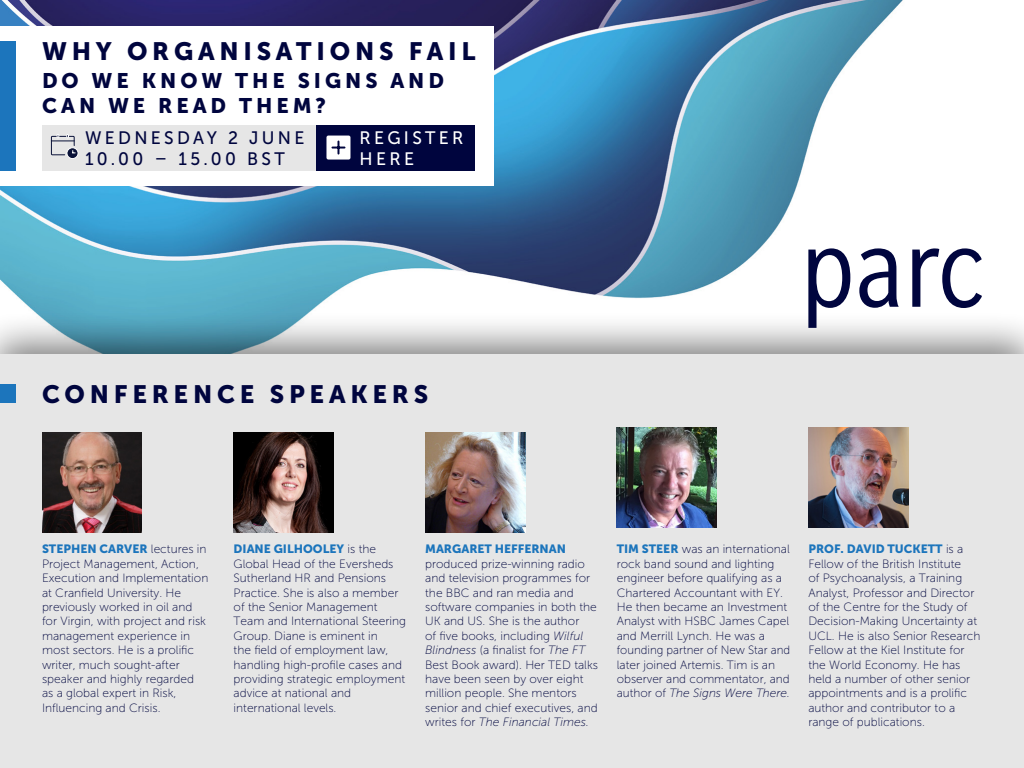
<style>
.page{position:relative;width:1024px;height:768px;background:#fff}
.page>*{position:absolute;margin:0;border:0;box-sizing:border-box;transform-origin:0 0}
.t1{font:25px "Museo Sans 900";letter-spacing:.19em;color:#00053e}
.t2{font:21px/25.2px "Museo Sans 900";letter-spacing:.19em;color:#00053e}
.t3{font:18px/21.6px "Museo Sans 500";letter-spacing:.19em;color:#00053e}
.t4{font:18px/21.6px "Museo Sans 500";letter-spacing:.19em;color:#fff}
.t5{font:12px/14.4px "Museo Sans 100";color:#00053e}
.t6{font:12px "Museo Sans 900";color:#1c75bc}
.s1{font-family:"Museo Sans 100";color:#00053e}
.s2{font-style:italic}
.s3{font-family:"Museo Sans 900";color:#1c75bc}
</style>
<div class="page">
<img style="left:0;top:0;width:903px;height:311px">
<div style="left:0;top:311px;width:1024px;height:457px;background:#000;opacity:.5"></div>
<div style="left:0;top:355px;width:1024px;height:413px;background:#e6e6e6"></div>
<div style="left:0;top:384px;width:16px;height:19px;background:#1c75bc"></div>
<img style="left:42px;top:433px;width:100px;height:100px">
<img style="left:425px;top:433px;width:100px;height:100px">
<img style="left:617px;top:427px;width:100px;height:100px">
<img style="left:808px;top:427px;width:100px;height:100px">
<img style="left:234px;top:433px;width:100px;height:100px">
<svg style="left:808px;top:248px;width:42px;height:80px"></svg>
<svg style="left:859px;top:248px;width:40px;height:60px"></svg>
<svg style="left:912px;top:248px;width:70px;height:60px"></svg>
<div style="left:0;top:26px;width:494px;height:160px;background:#fff"></div>
<div style="left:0;top:41px;width:16px;height:129px;background:#1c75bc"></div>
<div style="left:42px;top:125px;width:281px;height:45px;background:#e6e6e6"></div>
<svg style="left:67px;top:148px;width:11px;height:11px"></svg>
<div style="left:66px;top:147px;width:13px;height:12px;border:1px solid #fff;border-radius:50%"></div>
<svg style="left:50px;top:134px;width:25px;height:22px"></svg>
<div style="left:317px;top:125px;width:158px;height:45px;background:#00053e"></div>
<div style="left:326px;top:136px;width:24px;height:24px;background:#fff;border-radius:2px"></div>
<svg style="left:332px;top:141px;width:13px;height:13px"></svg>
<h1 class="t1" style="left:42px;top:37px;width:435px">WHY ORGANISATIONS FAIL</h1>
<h2 class="t2" style="left:42px;top:68px;width:404px">DO WE KNOW THE SIGNS AND<br>CAN WE READ THEM?</h2>
<h3 class="t3" style="left:85px;top:127px;width:221px">WEDNESDAY 2 JUNE<br>10.00 – 15.00 BST</h3>
<h3 class="t4" style="left:360px;top:127px;width:105px">REGISTER<br>HERE</h3>
<h1 class="t1" style="left:42px;top:380px;width:388px">CONFERENCE SPEAKERS</h1>
<p class="t6" style="left:42px;top:542px;width:166px">STEPHEN CARVER <span class="s1">lectures in</span></p>
<p class="t5" style="left:42px;top:557px;width:168px">Project Management, Action,<br>Execution and Implementation at Cranfield University. He previously worked in oil and for Virgin, with project and risk management experience in most sectors. He is a prolific writer, much sought-after speaker and highly regarded as a global expert in Risk,<br>Influencing and Crisis.</p>
<p class="t6" style="left:234px;top:542px;width:144px">DIANE GILHOOLEY <span class="s1">is the</span></p>
<p class="t5" style="left:234px;top:557px;width:174px">Global Head of the Eversheds<br>Sutherland HR and Pensions<br>Practice. She is also a member of the Senior Management<br>Team and International Steering<br>Group. Diane is eminent in<br>the field of employment law, handling high-profile cases and providing strategic employment advice at national and international levels.</p>
<p class="t6" style="left:425px;top:542px;width:142px">MARGARET HEFFERNAN</p>
<p class="t5" style="left:425px;top:557px;width:174px">produced prize-winning radio and television programmes for the BBC and ran media and software companies in both the<br>UK and US. She is the author<br>of five books, including <span class="s2">Wilful<br>Blindness</span> (a finalist for <span class="s2">The FT<br></span>Best Book award). Her TED talks have been seen by over eight million people. She mentors senior and chief executives, and writes for <span class="s2">The Financial Times.</span></p>
<p class="t5" style="left:617px;top:542px;width:175px"><span class="s3">TIM STEER</span> was an international rock band sound and lighting engineer before qualifying as a<br>Chartered Accountant with EY.<br>He then became an Investment<br>Analyst with HSBC James Capel and Merrill Lynch. He was a founding partner of New Star and later joined Artemis. Tim is an observer and commentator, and author of <span class="s2">The Signs Were There.</span></p>
<p class="t6" style="left:808px;top:542px;width:156px">PROF. DAVID TUCKETT <span class="s1">is a</span></p>
<p class="t5" style="left:808px;top:557px;width:173px">Fellow of the British Institute<br>of Psychoanalysis, a Training<br>Analyst, Professor and Director of the Centre for the Study of<br>Decision-Making Uncertainty at<br>UCL. He is also Senior Research<br>Fellow at the Kiel Institute for the World Economy. He has held a number of other senior appointments and is a prolific author and contributor to a range of publications.</p>
</div>
